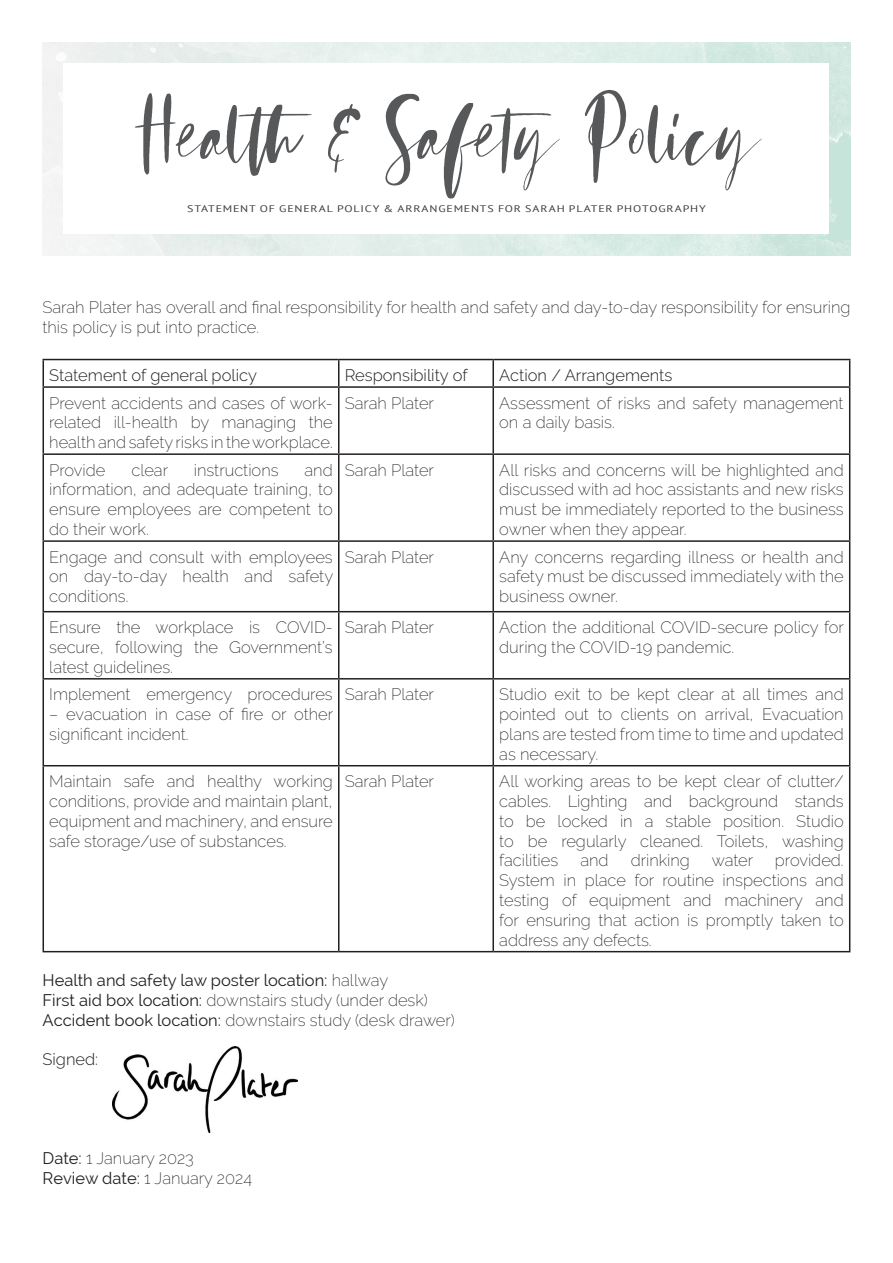
<style>
.page{position:relative;width:893px;height:1263px;background:#fff}
.page>*{position:absolute;margin:0;border:0;box-sizing:border-box;transform-origin:0 0}
.Body_Text_-_11pt_Jus{font:127.5px "Sienna";color:#57585a}
.Body_Text_-_11pt_Jus-2{font:200 16.5px/19.8px "Raleway";color:#231f20;text-align:justify}
.Body_Text_-_11pt_Jus-3{font:300 16.5px "Raleway";color:#231f20}
.Body_Text_-_11pt_Jus-4{font:16.5px "Raleway";color:#231f20}
.Body_Text_-_11pt_Jus-5{font:9.6px "PT Sans";letter-spacing:.065em;color:#3e3e3f;scale:1.25 1}
.s1{font-weight:200}
.s2{font-weight:400}
</style>
<div class="page">
<hr style="left:43px;top:359px;width:296px;height:1px;background:#231f20">
<svg style="left:43px;top:360px;width:1px;height:26px"></svg>
<hr style="left:339px;top:359px;width:154px;height:1px;background:#231f20">
<svg style="left:338px;top:360px;width:1px;height:26px"></svg>
<hr style="left:493px;top:359px;width:357px;height:1px;background:#231f20">
<hr style="left:492px;top:360px;width:2px;height:26px;background:#231f20">
<svg style="left:849px;top:360px;width:1px;height:26px"></svg>
<hr style="left:43px;top:386px;width:296px;height:2px;background:#231f20">
<hr style="left:43px;top:388px;width:1px;height:65px;background:#231f20">
<hr style="left:339px;top:386px;width:154px;height:2px;background:#231f20">
<hr style="left:338px;top:388px;width:1px;height:65px;background:#231f20">
<hr style="left:493px;top:386px;width:357px;height:2px;background:#231f20">
<hr style="left:492px;top:388px;width:2px;height:65px;background:#231f20">
<hr style="left:849px;top:388px;width:1px;height:65px;background:#231f20">
<hr style="left:43px;top:453px;width:296px;height:2px;background:#231f20">
<hr style="left:43px;top:455px;width:1px;height:85px;background:#231f20">
<hr style="left:339px;top:453px;width:154px;height:2px;background:#231f20">
<hr style="left:338px;top:455px;width:1px;height:85px;background:#231f20">
<hr style="left:493px;top:453px;width:357px;height:2px;background:#231f20">
<hr style="left:492px;top:455px;width:2px;height:85px;background:#231f20">
<hr style="left:849px;top:455px;width:1px;height:85px;background:#231f20">
<hr style="left:43px;top:540px;width:296px;height:2px;background:#231f20">
<hr style="left:43px;top:542px;width:1px;height:69px;background:#231f20">
<hr style="left:339px;top:540px;width:154px;height:2px;background:#231f20">
<hr style="left:338px;top:542px;width:1px;height:69px;background:#231f20">
<hr style="left:493px;top:540px;width:357px;height:2px;background:#231f20">
<hr style="left:492px;top:542px;width:2px;height:69px;background:#231f20">
<hr style="left:849px;top:542px;width:1px;height:69px;background:#231f20">
<hr style="left:43px;top:611px;width:296px;height:1px;background:#231f20">
<hr style="left:43px;top:612px;width:1px;height:66px;background:#231f20">
<hr style="left:339px;top:611px;width:154px;height:1px;background:#231f20">
<hr style="left:338px;top:612px;width:1px;height:66px;background:#231f20">
<hr style="left:493px;top:611px;width:357px;height:1px;background:#231f20">
<hr style="left:492px;top:612px;width:2px;height:66px;background:#231f20">
<hr style="left:849px;top:612px;width:1px;height:66px;background:#231f20">
<hr style="left:43px;top:678px;width:296px;height:1px;background:#231f20">
<hr style="left:43px;top:679px;width:1px;height:86px;background:#231f20">
<hr style="left:339px;top:678px;width:154px;height:1px;background:#231f20">
<hr style="left:338px;top:679px;width:1px;height:86px;background:#231f20">
<hr style="left:493px;top:678px;width:357px;height:1px;background:#231f20">
<hr style="left:492px;top:679px;width:2px;height:86px;background:#231f20">
<hr style="left:849px;top:679px;width:1px;height:86px;background:#231f20">
<hr style="left:43px;top:765px;width:296px;height:1px;background:#231f20">
<hr style="left:43px;top:766px;width:1px;height:185px;background:#231f20">
<hr style="left:339px;top:765px;width:154px;height:1px;background:#231f20">
<hr style="left:338px;top:766px;width:1px;height:185px;background:#231f20">
<hr style="left:493px;top:765px;width:357px;height:1px;background:#231f20">
<hr style="left:492px;top:766px;width:2px;height:185px;background:#231f20">
<hr style="left:849px;top:766px;width:1px;height:185px;background:#231f20">
<hr style="left:43px;top:951px;width:296px;height:1px;background:#231f20">
<hr style="left:339px;top:951px;width:154px;height:1px;background:#231f20">
<hr style="left:493px;top:951px;width:357px;height:1px;background:#231f20">
<img style="left:43px;top:43px;width:807px;height:212px">
<div style="left:64px;top:64px;width:765px;height:170px;background:#fff"></div>
<img style="left:112px;top:1046px;width:186px;height:86px">
<p class="Body_Text_-_11pt_Jus" style="left:135px;top:70px;width:625px">Health &amp; Safety Policy</p>
<p class="Body_Text_-_11pt_Jus-5" style="left:187px;top:203px;width:417px">STATEMENT OF GENERAL POLICY &amp; ARRANGEMENTS FOR SARAH PLATER PHOTOGRAPHY</p>
<p class="Body_Text_-_11pt_Jus-2" style="left:43px;top:297px;width:809px">Sarah Plater has overall and final responsibility for health and safety and day-to-day responsibility for ensuring this policy is put into practice.</p>
<p class="Body_Text_-_11pt_Jus-3" style="left:49px;top:366px;width:209px">Statement of general policy</p>
<p class="Body_Text_-_11pt_Jus-3" style="left:345px;top:366px;width:124px">Responsibility of</p>
<p class="Body_Text_-_11pt_Jus-3" style="left:499px;top:366px;width:175px">Action / Arrangements</p>
<p class="Body_Text_-_11pt_Jus-2" style="left:49px;top:393px;width:285px">Prevent accidents and cases of work&shy;related ill-health by managing the health and safety risks in the workplace.</p>
<p class="Body_Text_-_11pt_Jus-2" style="left:345px;top:393px;width:91px">Sarah Plater</p>
<p class="Body_Text_-_11pt_Jus-2" style="left:499px;top:393px;width:346px">Assessment of risks and safety management on a daily basis.</p>
<p class="Body_Text_-_11pt_Jus-2" style="left:49px;top:460px;width:58px">Provide</p>
<p class="Body_Text_-_11pt_Jus-2" style="left:131px;top:460px;width:38px">clear</p>
<p class="Body_Text_-_11pt_Jus-2" style="left:194px;top:460px;width:86px">instructions</p>
<p class="Body_Text_-_11pt_Jus-2" style="left:49px;top:460px;width:285px;text-indent:255px">and information, and adequate training, to ensure employees are competent to do their work.</p>
<p class="Body_Text_-_11pt_Jus-2" style="left:345px;top:460px;width:91px">Sarah Plater</p>
<p class="Body_Text_-_11pt_Jus-2" style="left:499px;top:460px;width:346px">All risks and concerns will be highlighted and discussed with ad hoc assistants and new risks must be immediately reported to the business owner when they appear.</p>
<p class="Body_Text_-_11pt_Jus-2" style="left:49px;top:547px;width:285px">Engage and consult with employees on day-to-day health and safety conditions.</p>
<p class="Body_Text_-_11pt_Jus-2" style="left:345px;top:547px;width:91px">Sarah Plater</p>
<p class="Body_Text_-_11pt_Jus-2" style="left:499px;top:547px;width:346px">Any concerns regarding illness or health and safety must be discussed immediately with the business owner.</p>
<p class="Body_Text_-_11pt_Jus-2" style="left:49px;top:617px;width:285px">Ensure the workplace is COVID&shy;secure, following the Government’s latest guidelines.</p>
<p class="Body_Text_-_11pt_Jus-2" style="left:345px;top:617px;width:91px">Sarah Plater</p>
<p class="Body_Text_-_11pt_Jus-2" style="left:499px;top:617px;width:346px">Action the additional COVID-secure policy for during the COVID-19 pandemic.</p>
<p class="Body_Text_-_11pt_Jus-2" style="left:49px;top:684px;width:285px">Implement emergency procedures</p>
<p class="Body_Text_-_11pt_Jus-2" style="left:49px;top:704px;width:285px">– evacuation in case of fire or other significant incident.</p>
<p class="Body_Text_-_11pt_Jus-2" style="left:345px;top:684px;width:91px">Sarah Plater</p>
<p class="Body_Text_-_11pt_Jus-2" style="left:499px;top:684px;width:346px">Studio exit to be kept clear at all times and pointed out to clients on arrival, Evacuation plans are tested from time to time and updated as necessary.</p>
<p class="Body_Text_-_11pt_Jus-2" style="left:49px;top:771px;width:285px">Maintain safe and healthy working conditions, provide and maintain plant, equipment and machinery, and ensure safe storage/use of substances.</p>
<p class="Body_Text_-_11pt_Jus-2" style="left:345px;top:771px;width:91px">Sarah Plater</p>
<p class="Body_Text_-_11pt_Jus-2" style="left:499px;top:771px;width:346px">All working areas to be kept clear of clutter/ cables. Lighting and background stands to be locked in a stable position. Studio to be regularly cleaned. Toilets, washing facilities</p>
<p class="Body_Text_-_11pt_Jus-2" style="left:499px;top:851px;width:346px;text-indent:276px">provided.<br>System in place for routine inspections and testing of equipment and machinery and for ensuring that action is promptly taken to address any defects.</p>
<p class="Body_Text_-_11pt_Jus-2" style="left:580px;top:851px;width:30px">and</p>
<p class="Body_Text_-_11pt_Jus-2" style="left:631px;top:851px;width:61px">drinking</p>
<p class="Body_Text_-_11pt_Jus-2" style="left:712px;top:851px;width:43px">water</p>
<p class="Body_Text_-_11pt_Jus-4" style="left:43px;top:970px;width:347px">Health and safety law poster location: <span class="s1">hallway</span></p>
<p class="Body_Text_-_11pt_Jus-2" style="left:43px;top:990px;width:387px"><span class="s2">First aid box location:</span> downstairs study (under desk)</p>
<p class="Body_Text_-_11pt_Jus-2" style="left:43px;top:1010px;width:414px"><span class="s2">Accident book location:</span> downstairs study (desk drawer)</p>
<p class="Body_Text_-_11pt_Jus-3" style="left:43px;top:1050px;width:57px">Signed:</p>
<p class="Body_Text_-_11pt_Jus-2" style="left:43px;top:1148px;width:211px"><span class="s2">Date:</span> 1 January 2023<br><span class="s2">Review date:</span> 1 January 2024</p>
</div>
